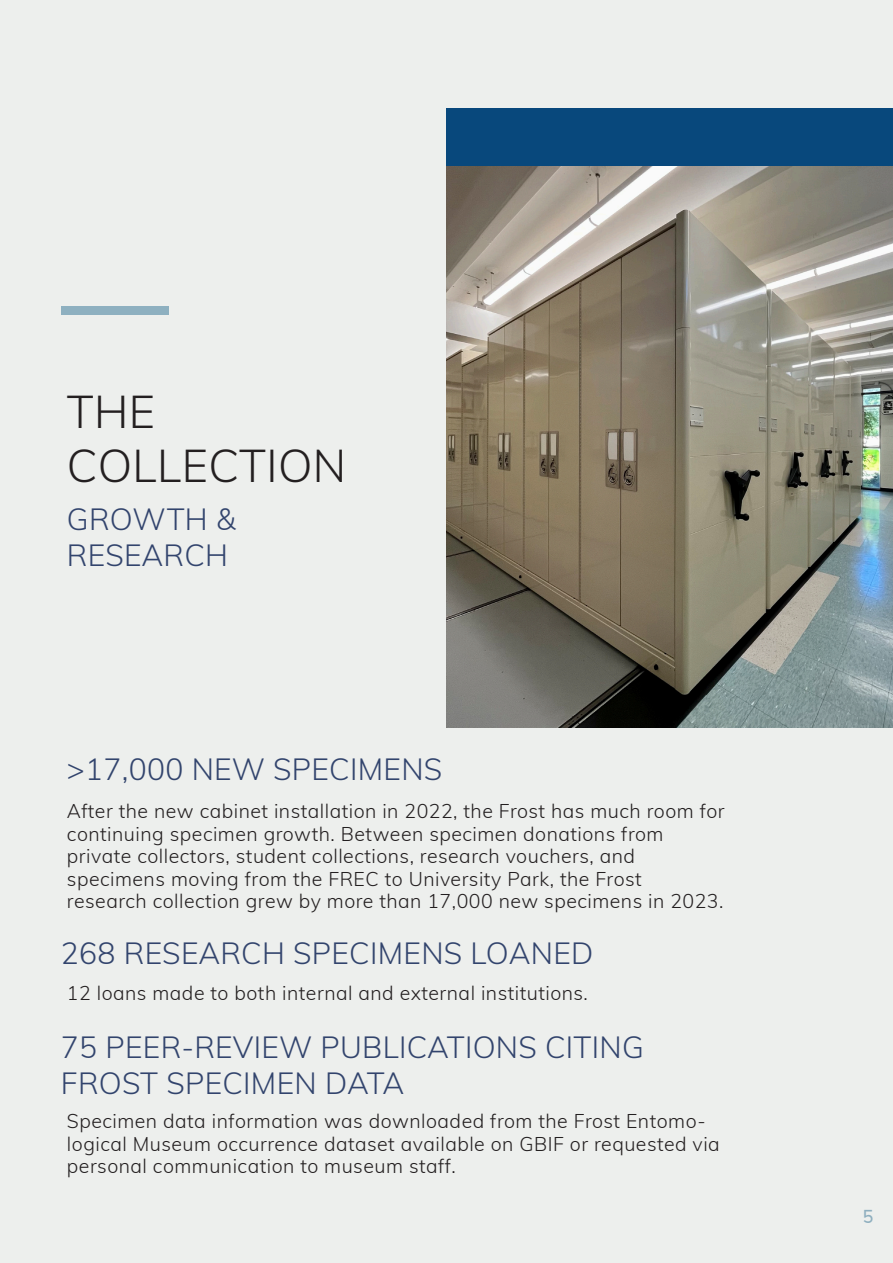
<style>
.page{position:relative;width:893px;height:1263px;background:#edefed}
.page>*{position:absolute;margin:0;border:0;box-sizing:border-box;transform-origin:0 0}
.Body_4_Light_blue{font:300 45px "Muli";letter-spacing:.01em;color:#231f20}
.Body_5_Navy{font:300 30px "Muli";letter-spacing:.01em;color:#32446d}
.Body_6{font:300 30px "Muli";color:#8fafbf}
.Body_1{font:300 19.5px/22.5px "Muli";letter-spacing:.025em;color:#231f20}
</style>
<div class="page">
<div style="left:61px;top:306px;width:107px;height:9px;background:#8eb0c0"></div>
<div style="left:446px;top:108px;width:447px;height:59px;background:#08487c"></div>
<img style="left:446px;top:167px;width:447px;height:561px">
<p class="Body_4_Light_blue" style="left:67px;top:379px;width:90px">THE</p>
<p class="Body_4_Light_blue" style="left:67px;top:433px;width:281px">COLLECTION</p>
<p class="Body_5_Navy" style="left:67px;top:498px;width:170px">GROWTH &amp;</p>
<p class="Body_5_Navy" style="left:67px;top:534px;width:163px">RESEARCH</p>
<p class="Body_5_Navy" style="left:67px;top:748px;width:377px">&gt;17,000 NEW SPECIMENS</p>
<p class="Body_1" style="left:67px;top:799px;width:659px">After the new cabinet installation in 2022, the Frost has much room for continuing specimen growth. Between specimen donations from</p>
<p class="Body_1" style="left:67px;top:844px;width:570px">private collectors, student collections, research vouchers, and</p>
<p class="Body_1" style="left:67px;top:866px;width:576px">specimens moving from the FREC to University Park, the Frost</p>
<p class="Body_1" style="left:67px;top:889px;width:658px">research collection grew by more than 17,000 new specimens in 2023.</p>
<p class="Body_5_Navy" style="left:61px;top:931px;width:534px">268 RESEARCH SPECIMENS LOANED</p>
<p class="Body_1" style="left:67px;top:981px;width:522px">12 loans made to both internal and external institutions.</p>
<p class="Body_5_Navy" style="left:61px;top:1026px;width:584px">75 PEER-REVIEW PUBLICATIONS CITING</p>
<p class="Body_5_Navy" style="left:61px;top:1062px;width:345px">FROST SPECIMEN DATA</p>
<p class="Body_1" style="left:67px;top:1109px;width:654px">Specimen data information was downloaded from the Frost Entomo&shy;logical Museum occurrence dataset available on GBIF or requested via personal communication to museum staff.</p>
<p class="Body_6" style="left:863px;top:1191px;width:13px">5</p>
</div>
